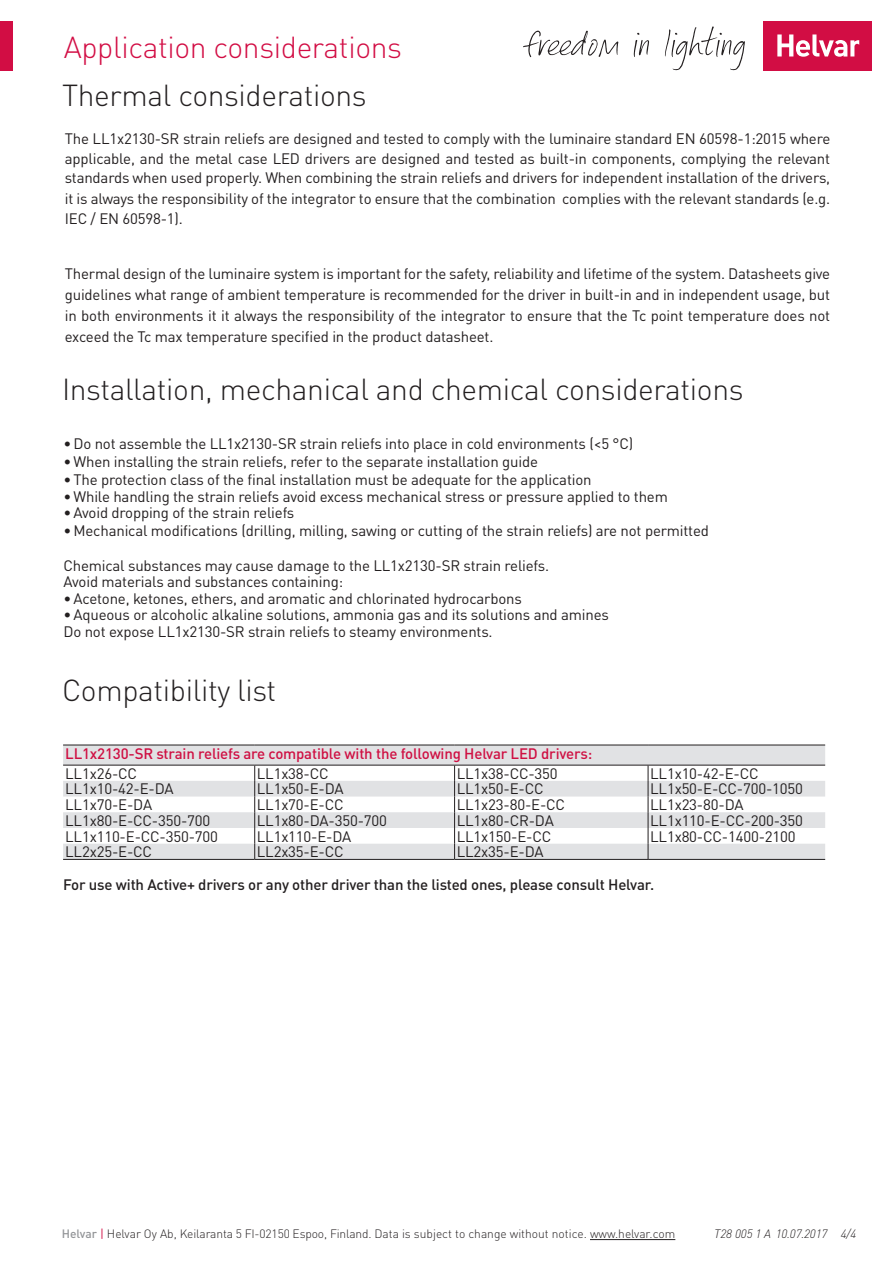
<style>
.page{position:relative;width:893px;height:1263px;background:#fff}
.page>*{position:absolute;margin:0;border:0;box-sizing:border-box;transform-origin:0 0}
.HELVAR_Small_Heading{font:300 30px "DIN Pro";letter-spacing:-.01em;color:#231f20}
.HELVAR_Small_Heading-2{font:300 30px "DIN Pro";letter-spacing:-.01em;color:#d20d44}
.new{font:15px/21px "DIN Pro";letter-spacing:-.01em;color:#231f20;text-align:justify}
.HELVAR_Bodytext_DIN{font:15px/19.5px "DIN Pro";letter-spacing:-.01em;color:#231f20;text-align:justify}
.Data_bread{font:15px "DIN Pro";letter-spacing:-.01em;color:#231f20}
.HELVAR_Data_bullets{font:15px "DIN Pro";letter-spacing:-.01em;color:#231f20}
.HELVAR_Data_bullets-2{font:500 15px "DIN Pro";letter-spacing:-.01em;color:#231f20}
.Data_bread-2{font:500 15px "DIN Pro";letter-spacing:-.01em;color:#cf1043}
.t1{font:300 12px "DIN Pro";color:#231f20}
.Documnetn_number{font:italic 300 12px "DIN Pro";letter-spacing:-.01em;color:#231f20}
.s1{font-weight:500;color:#939598}
.s2{font-weight:400;color:#d20d44}
</style>
<div class="page">
<div style="left:763px;top:21px;width:109px;height:50px;background:#d20d44"></div>
<svg style="left:777px;top:34px;width:82px;height:23px"></svg>
<div style="left:0;top:21px;width:13px;height:50px;background:#d20d44"></div>
<svg style="left:523px;top:27px;width:222px;height:43px"></svg>
<hr style="left:590px;top:1239px;width:85px;height:1px;background:#231f20">
<svg style="left:63px;top:746px;width:762px;height:113px;fill:#e1e2e4"></svg>
<hr style="left:63px;top:745px;width:192px;height:1px;background:#231f20">
<hr style="left:255px;top:745px;width:200px;height:1px;background:#231f20">
<hr style="left:455px;top:745px;width:193px;height:1px;background:#231f20">
<hr style="left:648px;top:745px;width:177px;height:1px;background:#231f20">
<hr style="left:63px;top:765px;width:192px;height:1px;background:#231f20">
<hr style="left:255px;top:765px;width:200px;height:1px;background:#231f20">
<hr style="left:455px;top:765px;width:193px;height:1px;background:#231f20">
<hr style="left:648px;top:765px;width:177px;height:1px;background:#231f20">
<svg style="left:254px;top:765px;width:1px;height:94px"></svg>
<svg style="left:454px;top:765px;width:1px;height:94px"></svg>
<svg style="left:648px;top:765px;width:1px;height:94px"></svg>
<hr style="left:63px;top:859px;width:192px;height:1px;background:#231f20">
<hr style="left:255px;top:859px;width:200px;height:1px;background:#231f20">
<hr style="left:455px;top:859px;width:193px;height:1px;background:#231f20">
<hr style="left:648px;top:859px;width:177px;height:1px;background:#231f20">
<p class="HELVAR_Small_Heading-2" style="left:64px;top:24px;width:340px">Application considerations</p>
<p class="HELVAR_Small_Heading" style="left:62px;top:72px;width:306px">Thermal considerations</p>
<p class="HELVAR_Bodytext_DIN" style="left:65px;top:127px;width:767px">The LL1x2130-SR strain reliefs are designed and tested to comply with the luminaire standard EN 60598-1:2015 where applicable, and the metal case LED drivers are designed and tested as built-in components, complying the relevant standards when used properly. When combining the strain reliefs and drivers for independent installation of the drivers,</p>
<p class="HELVAR_Bodytext_DIN" style="left:65px;top:187px;width:767px">it is always the responsibility of the integrator to ensure that the combination complies with the relevant standards (e.g.<br>IEC / EN 60598-1).</p>
<p class="new" style="left:65px;top:262px;width:767px">Thermal design of the luminaire system is important for the safety, reliability and lifetime of the system. Datasheets give guidelines what range of ambient temperature is recommended for the driver in built-in and in independent usage, but in both environments it it always the responsibility of the integrator to ensure that the Tc point temperature does not exceed the Tc max temperature specified in the product datasheet.</p>
<p class="HELVAR_Small_Heading" style="left:62px;top:366px;width:683px">Installation, mechanical and chemical considerations</p>
<p class="new" style="left:63px;top:432px;width:571px">•Do not assemble the LL1x2130-SR strain reliefs into place in cold environments (&lt;5 °C)</p>
<p class="new" style="left:63px;top:450px;width:476px">•When installing the strain reliefs, refer to the separate installation guide</p>
<p class="new" style="left:63px;top:468px;width:530px">•The protection class of the final installation must be adequate for the application</p>
<p class="new" style="left:63px;top:484px;width:606px">•While handling the strain reliefs avoid excess mechanical stress or pressure applied to them</p>
<p class="new" style="left:63px;top:501px;width:232px">•Avoid dropping of the strain reliefs</p>
<p class="new" style="left:63px;top:519px;width:647px">•Mechanical modifications (drilling, milling, sawing or cutting of the strain reliefs) are not permitted</p>
<p class="HELVAR_Data_bullets" style="left:63px;top:554px;width:487px">Chemical substances may cause damage to the LL1x2130-SR strain reliefs.</p>
<p class="HELVAR_Data_bullets" style="left:63px;top:570px;width:281px">Avoid materials and substances containing:</p>
<p class="new" style="left:63px;top:586px;width:460px">•Acetone, ketones, ethers, and aromatic and chlorinated hydrocarbons</p>
<p class="new" style="left:63px;top:603px;width:547px">•Aqueous or alcoholic alkaline solutions, ammonia gas and its solutions and amines</p>
<p class="HELVAR_Data_bullets" style="left:63px;top:620px;width:431px">Do not expose LL1x2130-SR strain reliefs to steamy environments.</p>
<p class="HELVAR_Small_Heading" style="left:62px;top:667px;width:216px">Compatibility list</p>
<p class="Data_bread-2" style="left:65px;top:741px;width:528px">LL1x2130-SR strain reliefs are compatible with the following Helvar LED drivers:</p>
<p class="Data_bread" style="left:65px;top:761px;width:73px">LL1x26-CC</p>
<p class="Data_bread" style="left:257px;top:761px;width:73px">LL1x38-CC</p>
<p class="Data_bread" style="left:457px;top:761px;width:102px">LL1x38-CC-350</p>
<p class="Data_bread" style="left:650px;top:761px;width:110px">LL1x10-42-E-CC</p>
<p class="Data_bread" style="left:65px;top:777px;width:110px">LL1x10-42-E-DA</p>
<p class="Data_bread" style="left:257px;top:777px;width:88px">LL1x50-E-DA</p>
<p class="Data_bread" style="left:457px;top:777px;width:88px">LL1x50-E-CC</p>
<p class="Data_bread" style="left:650px;top:777px;width:154px">LL1x50-E-CC-700-1050</p>
<p class="Data_bread" style="left:65px;top:793px;width:88px">LL1x70-E-DA</p>
<p class="Data_bread" style="left:257px;top:793px;width:88px">LL1x70-E-CC</p>
<p class="Data_bread" style="left:457px;top:793px;width:110px">LL1x23-80-E-CC</p>
<p class="Data_bread" style="left:650px;top:793px;width:95px">LL1x23-80-DA</p>
<p class="Data_bread" style="left:65px;top:809px;width:147px">LL1x80-E-CC-350-700</p>
<p class="Data_bread" style="left:257px;top:809px;width:132px">LL1x80-DA-350-700</p>
<p class="Data_bread" style="left:457px;top:809px;width:99px">LL1x80-CR-DA</p>
<p class="Data_bread" style="left:650px;top:809px;width:154px">LL1x110-E-CC-200-350</p>
<p class="Data_bread" style="left:65px;top:824px;width:154px">LL1x110-E-CC-350-700</p>
<p class="Data_bread" style="left:257px;top:824px;width:96px">LL1x110-E-DA</p>
<p class="Data_bread" style="left:457px;top:824px;width:96px">LL1x150-E-CC</p>
<p class="Data_bread" style="left:650px;top:824px;width:147px">LL1x80-CC-1400-2100</p>
<p class="Data_bread" style="left:65px;top:840px;width:88px">LL2x25-E-CC</p>
<p class="Data_bread" style="left:257px;top:840px;width:88px">LL2x35-E-CC</p>
<p class="Data_bread" style="left:457px;top:840px;width:88px">LL2x35-E-DA</p>
<p class="HELVAR_Data_bullets-2" style="left:63px;top:872px;width:593px">For use with Active+ drivers or any other driver than the listed ones, please consult Helvar.</p>
<p class="t1" style="left:62px;top:1224px;width:615px"><span class="s1">Helvar</span> <span class="s2">|</span> Helvar Oy Ab, Keilaranta 5 FI-02150 Espoo, Finland. Data is subject to change without notice. www.helvar.com</p>
<p class="Documnetn_number" style="left:714px;top:1224px;width:143px">T28 005 1 A 10.07.2017 4/4</p>
</div>
